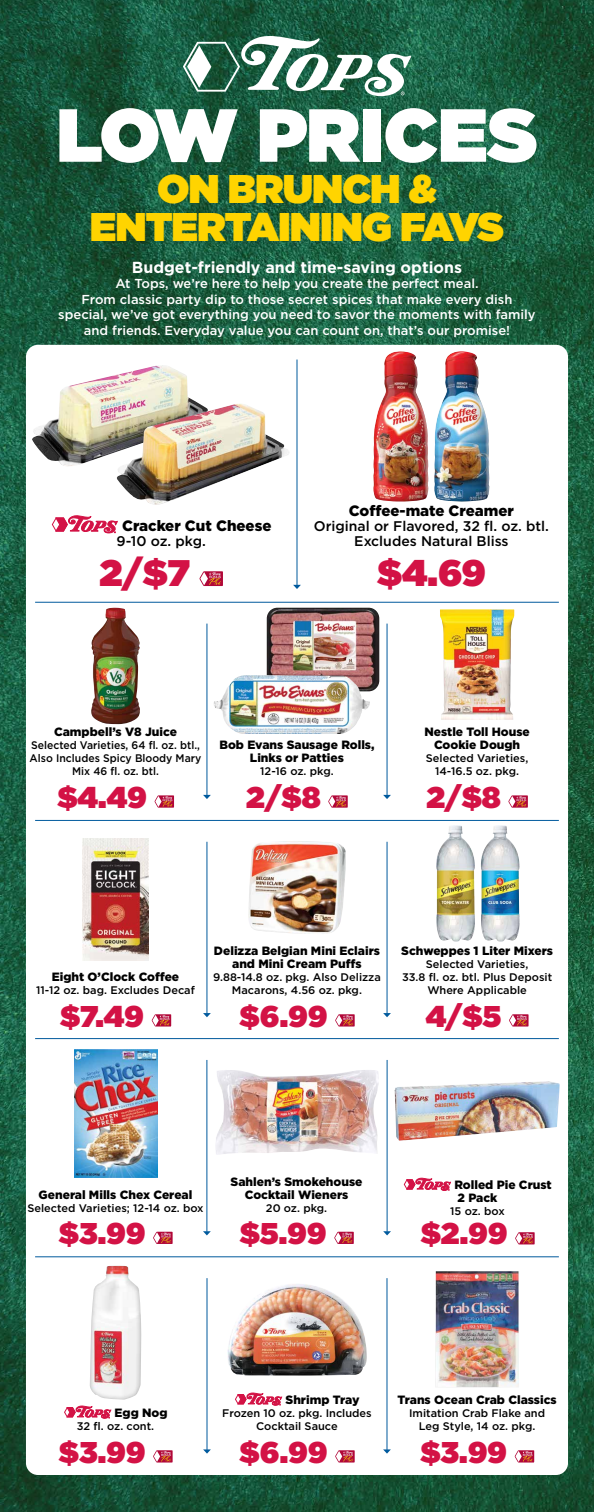
<style>
.page{position:relative;width:594px;height:1512px;background:#fff}
.page>*{position:absolute;margin:0;border:0;box-sizing:border-box;transform-origin:0 0}
.t1{font:900 75px "Gotham";color:#fff}
.t2{font:900 40px/38px "Gotham";letter-spacing:-.025em;color:#ffd400;text-align:center}
.t3{font:900 37px "Gotham";color:#d31245}
.t4{font:900 30px "Gotham";letter-spacing:-.01em;color:#d31245}
.t5{font:700 16px "Gotham";color:#fff}
.t6{font:900 15px "Gotham";color:#000}
.t7{font:500 14px/15px "Gotham";color:#000;text-align:center}
.t8{font:500 13px/15.6px "Gotham";color:#fff;text-align:center}
.t9{font:900 12px/13px "Gotham";color:#000;text-align:center}
.t10{font:500 11px/13px "Gotham";color:#000;text-align:center}
.t11{font:500 11px/13px "Gotham";color:#000;text-align:center;scale:.95 1}
</style>
<div class="page">
<img style="left:0;top:0;width:594px;height:1512px">
<svg style="left:183px;top:36px;width:228px;height:60px"></svg>
<div style="left:26px;top:345px;width:542px;height:1130px;background:#fff;border-radius:12px"></div>
<img style="left:83px;top:838px;width:65px;height:122px">
<img style="left:74px;top:1050px;width:83px;height:128px">
<div style="left:82px;top:1258px;width:68px;height:143px;background:#000;opacity:.4"></div>
<img style="left:440px;top:609px;width:74px;height:111px">
<img style="left:248px;top:841px;width:98px;height:93px">
<img style="left:32px;top:365px;width:168px;height:101px">
<img style="left:117px;top:404px;width:172px;height:101px">
<svg style="left:515px;top:1450px;width:19px;height:13px"></svg>
<img style="left:435px;top:1271px;width:84px;height:117px">
<svg style="left:509px;top:1014px;width:20px;height:13px"></svg>
<svg style="left:508px;top:795px;width:20px;height:13px"></svg>
<svg style="left:235px;top:1393px;width:47px;height:13px"></svg>
<svg style="left:335px;top:1450px;width:20px;height:13px"></svg>
<img style="left:227px;top:1284px;width:140px;height:92px">
<svg style="left:335px;top:1014px;width:20px;height:13px"></svg>
<svg style="left:64px;top:1406px;width:47px;height:13px"></svg>
<svg style="left:153px;top:1450px;width:20px;height:13px"></svg>
<svg style="left:153px;top:1232px;width:20px;height:12px"></svg>
<svg style="left:334px;top:1232px;width:20px;height:12px"></svg>
<svg style="left:152px;top:1014px;width:19px;height:13px"></svg>
<svg style="left:155px;top:795px;width:19px;height:13px"></svg>
<svg style="left:52px;top:516px;width:65px;height:17px"></svg>
<svg style="left:200px;top:571px;width:23px;height:15px"></svg>
<svg style="left:404px;top:1178px;width:47px;height:13px"></svg>
<img style="left:395px;top:1081px;width:165px;height:60px">
<img style="left:91px;top:608px;width:49px;height:116px">
<svg style="left:328px;top:795px;width:20px;height:13px"></svg>
<img style="left:267px;top:608px;width:112px;height:83px">
<img style="left:214px;top:675px;width:156px;height:59px">
<img style="left:434px;top:351px;width:55px;height:151px">
<img style="left:373px;top:351px;width:56px;height:151px">
<img style="left:436px;top:826px;width:17px;height:112px">
<img style="left:481px;top:826px;width:17px;height:109px">
<img style="left:215px;top:1070px;width:164px;height:85px">
<hr style="left:35px;top:602px;width:524px;height:1px;background:#005a9d">
<hr style="left:35px;top:820px;width:524px;height:1px;background:#005a9d">
<hr style="left:35px;top:1038px;width:524px;height:1px;background:#005a9d">
<hr style="left:35px;top:1256px;width:524px;height:1px;background:#005a9d">
<hr style="left:206px;top:842px;width:1px;height:172px;background:#005a9d">
<svg style="left:203px;top:1013px;width:8px;height:4px"></svg>
<hr style="left:387px;top:842px;width:1px;height:172px;background:#005a9d">
<svg style="left:383px;top:1013px;width:8px;height:4px"></svg>
<hr style="left:206px;top:624px;width:1px;height:171px;background:#005a9d">
<svg style="left:203px;top:795px;width:8px;height:4px"></svg>
<hr style="left:387px;top:624px;width:1px;height:171px;background:#005a9d">
<svg style="left:383px;top:795px;width:8px;height:4px"></svg>
<hr style="left:206px;top:1060px;width:1px;height:172px;background:#005a9d">
<svg style="left:203px;top:1231px;width:8px;height:4px"></svg>
<hr style="left:387px;top:1060px;width:1px;height:172px;background:#005a9d">
<svg style="left:383px;top:1231px;width:8px;height:4px"></svg>
<hr style="left:207px;top:1278px;width:1px;height:172px;background:#005a9d">
<svg style="left:203px;top:1449px;width:8px;height:5px"></svg>
<hr style="left:386px;top:1278px;width:1px;height:172px;background:#005a9d">
<svg style="left:383px;top:1449px;width:8px;height:5px"></svg>
<hr style="left:296px;top:360px;width:2px;height:225px;background:#005a9d">
<svg style="left:293px;top:585px;width:8px;height:4px"></svg>
<svg style="left:515px;top:1232px;width:20px;height:12px"></svg>
<h1 class="t1" style="left:56px;top:81px;width:483px">LOW PRICES</h1>
<h2 class="t2" style="left:90px;top:170px;width:416px">ON BRUNCH &amp;<br>ENTERTAINING FAVS</h2>
<h3 class="t5" style="left:132px;top:256px;width:332px">Budget-friendly and time-saving options</h3>
<p class="t8" style="left:58px;top:276px;width:479px">At Tops, we’re here to help you create the perfect meal.<br>From classic party dip to those secret spices that make every dish special, we’ve got everything you need to savor the moments with family and friends. Everyday value you can count on, that’s our promise!</p>
<h3 class="t6" style="left:122px;top:516px;width:151px">Cracker Cut Cheese</h3>
<p class="t7" style="left:117px;top:534px;width:91px">9-10 oz. pkg.</p>
<h3 class="t3" style="left:99px;top:546px;width:92px">2/$7</h3>
<h3 class="t6" style="left:349px;top:501px;width:167px">Coffee-mate Creamer</h3>
<p class="t7" style="left:314px;top:519px;width:237px">Original or Flavored, 32 fl. oz. btl.<br>Excludes Natural Bliss</p>
<h3 class="t3" style="left:377px;top:546px;width:111px">$4.69</h3>
<p class="t9" style="left:54px;top:725px;width:124px">Campbell’s V8 Juice</p>
<p class="t11" style="left:30px;top:739px;width:182px">Selected Varieties, 64 fl. oz. btl.,<br>Also Includes Spicy Bloody Mary<br>Mix 46 fl. oz. btl.</p>
<h3 class="t4" style="left:57px;top:776px;width:91px">$4.49</h3>
<p class="t9" style="left:219px;top:738px;width:157px">Bob Evans Sausage Rolls,<br>Links or Patties</p>
<p class="t10" style="left:260px;top:765px;width:75px">12-16 oz. pkg.</p>
<h3 class="t4" style="left:246px;top:776px;width:76px">2/$8</h3>
<p class="t9" style="left:424px;top:725px;width:107px">Nestle Toll House<br>Cookie Dough</p>
<p class="t10" style="left:426px;top:752px;width:104px">Selected Varieties,<br>14-16.5 oz. pkg.</p>
<h3 class="t4" style="left:426px;top:776px;width:76px">2/$8</h3>
<p class="t9" style="left:52px;top:970px;width:129px">Eight O’Clock Coffee</p>
<p class="t10" style="left:36px;top:984px;width:160px">11-12 oz. bag. Excludes Decaf</p>
<h3 class="t4" style="left:60px;top:994px;width:86px">$7.49</h3>
<p class="t9" style="left:214px;top:944px;width:168px">Delizza Belgian Mini Eclairs and Mini Cream Puffs</p>
<p class="t10" style="left:213px;top:971px;width:169px">9.88-14.8 oz. pkg. Also Delizza<br>Macarons, 4.56 oz. pkg.</p>
<h3 class="t4" style="left:239px;top:994px;width:90px">$6.99</h3>
<p class="t9" style="left:401px;top:944px;width:153px">Schweppes 1 Liter Mixers</p>
<p class="t10" style="left:402px;top:958px;width:152px">Selected Varieties,<br>33.8 fl. oz. btl. Plus Deposit<br>Where Applicable</p>
<h3 class="t4" style="left:426px;top:994px;width:77px">4/$5</h3>
<p class="t9" style="left:39px;top:1188px;width:155px">General Mills Chex Cereal</p>
<p class="t10" style="left:27px;top:1201px;width:178px">Selected Varieties; 12-14 oz. box</p>
<h3 class="t4" style="left:58px;top:1212px;width:89px">$3.99</h3>
<p class="t9" style="left:231px;top:1175px;width:133px">Sahlen’s Smokehouse<br>Cocktail Wieners</p>
<p class="t10" style="left:266px;top:1201px;width:63px">20 oz. pkg.</p>
<h3 class="t4" style="left:239px;top:1212px;width:89px">$5.99</h3>
<p class="t9" style="left:454px;top:1178px;width:99px;text-align:left">Rolled Pie Crust<br>2 Pack</p>
<p class="t10" style="left:450px;top:1205px;width:56px">15 oz. box</p>
<h3 class="t4" style="left:420px;top:1212px;width:89px">$2.99</h3>
<p class="t9" style="left:115px;top:1406px;width:54px">Egg Nog</p>
<p class="t10" style="left:77px;top:1420px;width:79px">32 fl. oz. cont.</p>
<h3 class="t4" style="left:58px;top:1430px;width:89px">$3.99</h3>
<p class="t9" style="left:286px;top:1393px;width:76px">Shrimp Tray</p>
<p class="t10" style="left:222px;top:1407px;width:151px">Frozen 10 oz. pkg. Includes<br>Cocktail Sauce</p>
<h3 class="t4" style="left:239px;top:1430px;width:90px">$6.99</h3>
<p class="t9" style="left:397px;top:1393px;width:161px">Trans Ocean Crab Classics</p>
<p class="t10" style="left:409px;top:1407px;width:138px">Imitation Crab Flake and<br>Leg Style, 14 oz. pkg.</p>
<h3 class="t4" style="left:420px;top:1430px;width:89px">$3.99</h3>
</div>
